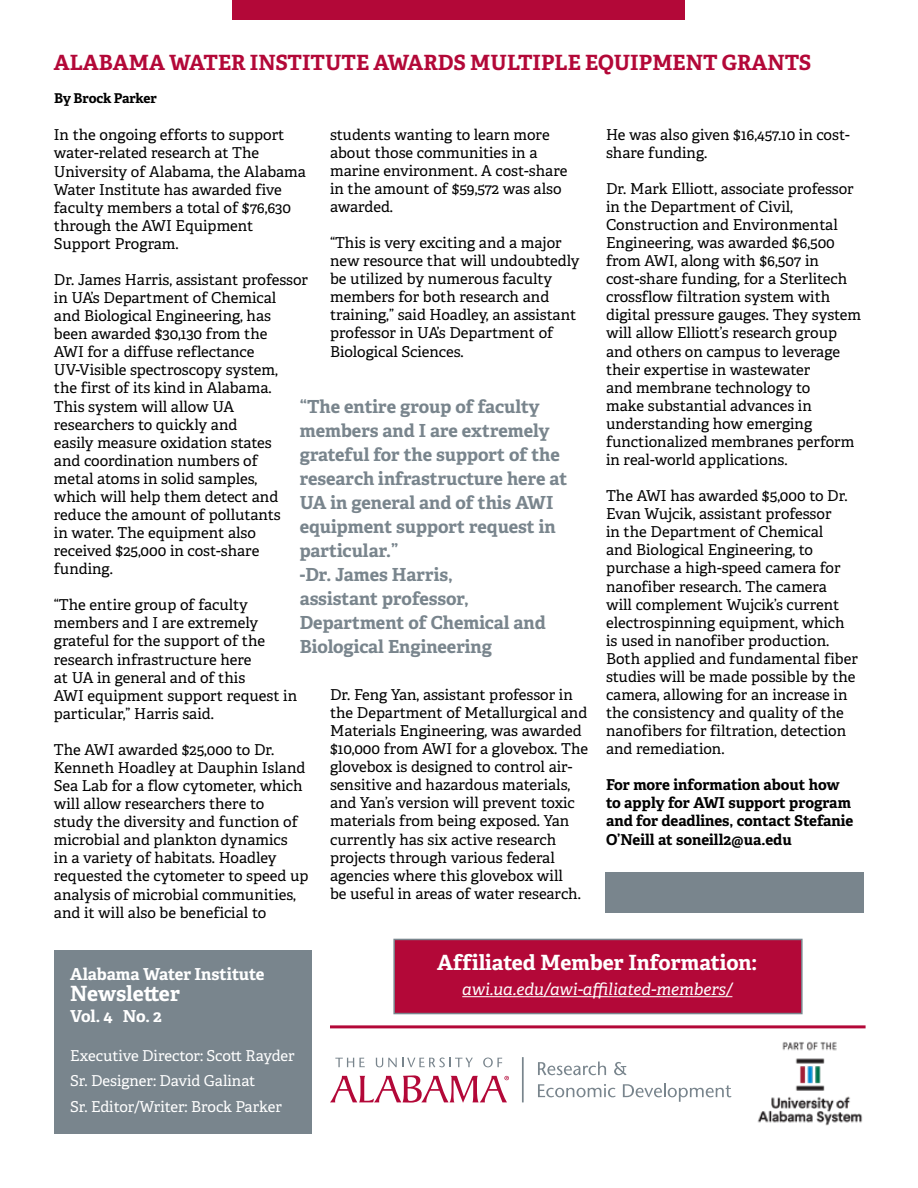
<style>
.page{position:relative;width:918px;height:1188px;background:#fff}
.page>*{position:absolute;margin:0;border:0;box-sizing:border-box;transform-origin:0 0}
.t1{font:700 21px "Adelle PE";color:#b30838}
.Subhead{font:700 21px "Adelle PE";color:#fff}
.t2{font:700 18px/24px "Adelle PE";color:#79858d}
.t3{font:italic 16.5px "Adelle PE";color:#fff}
.t4{font:700 16.5px "Adelle PE";color:#fff}
.Paragraph{font:15px/18px "Adelle PE";color:#000}
.Paragraph-2{font:700 15px/18px "Adelle PE";letter-spacing:-.005em;color:#000}
.t5{font:15px "Adelle PE";color:#fff}
.t6{font:700 13.5px "Adelle PE";letter-spacing:-.015em;color:#000}
</style>
<div class="page">
<div style="left:233px;top:0;width:452px;height:19px;background:#b30838"></div>
<div style="left:54px;top:950px;width:258px;height:184px;background:#79858d"></div>
<hr style="left:330px;top:1025px;width:536px;height:3px;background:#b30838">
<div style="left:605px;top:872px;width:258px;height:41px;background:#79858d"></div>
<div style="left:393px;top:939px;width:410px;height:75px;background:#b30838;border:2px solid #79858d"></div>
<hr style="left:462px;top:996px;width:270px;height:1px;background:#fff">
<svg style="left:330px;top:1075px;width:179px;height:28px"></svg>
<svg style="left:335px;top:1058px;width:30px;height:9px"></svg>
<svg style="left:376px;top:1058px;width:97px;height:9px"></svg>
<svg style="left:483px;top:1058px;width:19px;height:9px"></svg>
<hr style="left:522px;top:1057px;width:2px;height:45px;background:#79858d">
<svg style="left:538px;top:1062px;width:68px;height:13px"></svg>
<svg style="left:614px;top:1062px;width:13px;height:13px"></svg>
<svg style="left:538px;top:1084px;width:78px;height:13px"></svg>
<svg style="left:623px;top:1084px;width:108px;height:18px"></svg>
<img style="left:757px;top:1041px;width:106px;height:85px">
<h1 class="t1" style="left:54px;top:47px;width:759px">ALABAMA WATER INSTITUTE AWARDS MULTIPLE EQUIPMENT GRANTS</h1>
<h1 class="t6" style="left:54px;top:89px;width:104px">By Brock Parker</h1>
<p class="Paragraph" style="left:54px;top:125px;width:254px">In the ongoing efforts to support water-related research at The<br>University of Alabama, the Alabama<br>Water Institute has awarded five faculty members a total of $76,630 through the AWI Equipment<br>Support Program.</p>
<p class="Paragraph" style="left:54px;top:270px;width:256px">Dr. James Harris, assistant professor in UA’s Department of Chemical<br>and Biological Engineering, has been awarded $30,130 from the<br>AWI for a diffuse reflectance<br>UV-Visible spectroscopy system,<br>the first of its kind in Alabama.<br>This system will allow UA researchers to quickly and<br>easily measure oxidation states<br>and coordination numbers of<br>metal atoms in solid samples,<br>which will help them detect and reduce the amount of pollutants<br>in water. The equipment also received $25,000 in cost-share funding.</p>
<p class="Paragraph" style="left:54px;top:595px;width:245px">“The entire group of faculty members and I are extremely grateful for the support of the research infrastructure here<br>at UA in general and of this<br>AWI equipment support request in particular,” Harris said.</p>
<p class="Paragraph" style="left:54px;top:740px;width:256px">The AWI awarded $25,000 to Dr.<br>Kenneth Hoadley at Dauphin Island Sea Lab for a flow cytometer, which will allow researchers there to<br>study the diversity and function of microbial and plankton dynamics<br>in a variety of habitats. Hoadley requested the cytometer to speed up analysis of microbial communities, and it will also be beneficial to</p>
<p class="Paragraph" style="left:606px;top:125px;width:245px">He was also given $16,457.10 in cost&shy;share funding.</p>
<p class="Paragraph" style="left:606px;top:179px;width:257px">Dr. Mark Elliott, associate professor in the Department of Civil,<br>Construction and Environmental<br>Engineering, was awarded $6,500 from AWI, along with $6,507 in cost-share funding, for a Sterlitech crossflow filtration system with digital pressure gauges. They system will allow Elliott’s research group and others on campus to leverage their expertise in wastewater<br>and membrane technology to<br>make substantial advances in understanding how emerging functionalized membranes perform in real-world applications.</p>
<p class="Paragraph" style="left:606px;top:486px;width:253px">The AWI has awarded $5,000 to Dr.<br>Evan Wujcik, assistant professor<br>in the Department of Chemical<br>and Biological Engineering, to purchase a high-speed camera for nanofiber research. The camera<br>will complement Wujcik’s current electrospinning equipment, which is used in nanofiber production.<br>Both applied and fundamental fiber studies will be made possible by the camera, allowing for an increase in the consistency and quality of the nanofibers for filtration, detection and remediation.</p>
<p class="Paragraph-2" style="left:606px;top:775px;width:249px">For more information about how to apply for AWI support program and for deadlines, contact Stefanie<br>O’Neill at soneill2@ua.edu</p>
<p class="Paragraph" style="left:330px;top:125px;width:239px">students wanting to learn more about those communities in a marine environment. A cost-share in the amount of $59,572 was also awarded.</p>
<p class="Paragraph" style="left:330px;top:233px;width:251px">“This is very exciting and a major new resource that will undoubtedly be utilized by numerous faculty members for both research and training,” said Hoadley, an assistant professor in UA’s Department of<br>Biological Sciences.</p>
<p class="t2" style="left:300px;top:394px;width:269px">“The entire group of faculty members and I are extremely grateful for the support of the research infrastructure here at<br>UA in general and of this AWI equipment support request in particular.”<br>-Dr. James Harris,<br>assistant professor,<br>Department of Chemical and<br>Biological Engineering</p>
<p class="Paragraph" style="left:330px;top:685px;width:260px">Dr. Feng Yan, assistant professor in the Department of Metallurgical and Materials Engineering, was awarded $10,000 from AWI for a glovebox. The glovebox is designed to control air&shy;sensitive and hazardous materials, and Yan’s version will prevent toxic materials from being exposed. Yan currently has six active research projects through various federal agencies where this glovebox will<br>be useful in areas of water research.</p>
<p class="t4" style="left:70px;top:962px;width:196px">Alabama Water Institute</p>
<p class="Subhead" style="left:70px;top:978px;width:111px">Newsletter</p>
<p class="t4" style="left:70px;top:1004px;width:93px">Vol. 4 No. 2</p>
<p class="t5" style="left:70px;top:1044px;width:226px">Executive Director: Scott Rayder</p>
<p class="t5" style="left:70px;top:1070px;width:187px">Sr. Designer: David Galinat</p>
<p class="t5" style="left:70px;top:1095px;width:213px">Sr. Editor/Writer: Brock Parker</p>
<h2 class="Subhead" style="left:437px;top:947px;width:322px">Affiliated Member Information:</h2>
<h6 class="t3" style="left:462px;top:977px;width:272px">awi.ua.edu/awi-affiliated-members/</h6>
</div>
